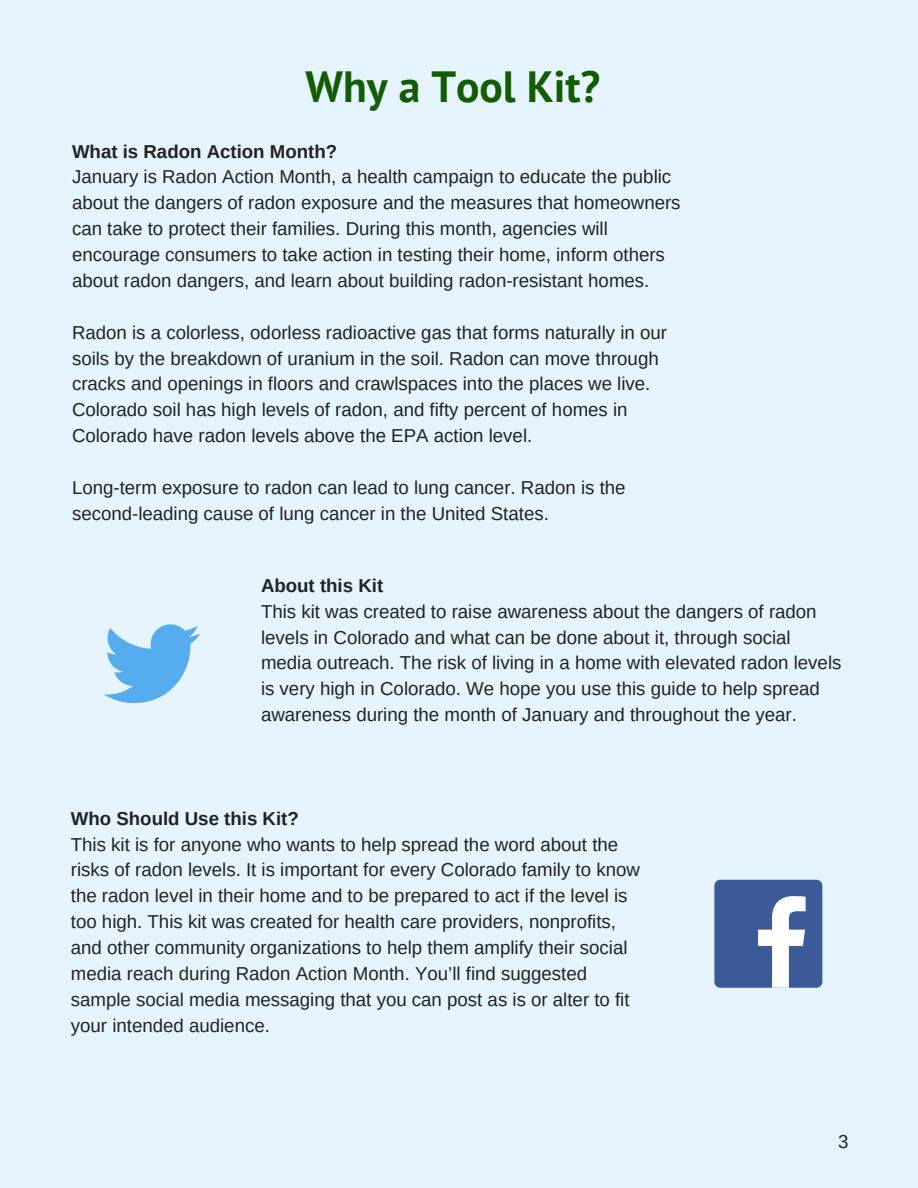
<style>
.page{position:relative;width:918px;height:1188px;background:#e6f4ff}
.page>*{position:absolute;margin:0;border:0;box-sizing:border-box;transform-origin:0 0}
.t1{font:700 43.65px "PT Sans";color:#125c01}
.t2{font:18.75px/25.8px "Arimo";color:#222}
.t3{font:700 18.75px "Arimo";color:#222}
</style>
<div class="page">
<div style="left:714px;top:880px;width:108px;height:108px;background:#3d5a98;border-radius:6px"></div>
<svg style="left:758px;top:896px;width:48px;height:92px"></svg>
<svg style="left:104px;top:624px;width:96px;height:79px"></svg>
<h1 class="t1" style="left:306px;top:58px;width:296px">Why a Tool Kit?</h1>
<p class="t3" style="left:72px;top:141px;width:267px">What is Radon Action Month?</p>
<p class="t2" style="left:72px;top:164px;width:610px">January is Radon Action Month, a health campaign to educate the public about the dangers of radon exposure and the measures that homeowners can take to protect their families. During this month, agencies will encourage consumers to take action in testing their home, inform others about radon dangers, and learn about building radon-resistant homes.</p>
<p class="t2" style="left:72px;top:319px;width:597px">Radon is a colorless, odorless radioactive gas that forms naturally in our soils by the breakdown of uranium in the soil. Radon can move through cracks and openings in floors and crawlspaces into the places we live.<br>Colorado soil has high levels of radon, and fifty percent of homes in Colorado have radon levels above the EPA action level.</p>
<p class="t2" style="left:72px;top:474px;width:555px">Long-term exposure to radon can lead to lung cancer. Radon is the second-leading cause of lung cancer in the United States.</p>
<p class="t3" style="left:261px;top:575px;width:124px">About this Kit</p>
<p class="t2" style="left:261px;top:598px;width:582px">This kit was created to raise awareness about the dangers of radon levels in Colorado and what can be done about it, through social media outreach. The risk of living in a home with elevated radon levels is very high in Colorado. We hope you use this guide to help spread awareness during the month of January and throughout the year.</p>
<p class="t3" style="left:71px;top:808px;width:229px">Who Should Use this Kit?</p>
<p class="t2" style="left:71px;top:831px;width:571px">This kit is for anyone who wants to help spread the word about the risks of radon levels. It is important for every Colorado family to know the radon level in their home and to be prepared to act if the level is too high. This kit was created for health care providers, nonprofits, and other community organizations to help them amplify their social media reach during Radon Action Month. You’ll find suggested sample social media messaging that you can post as is or alter to fit your intended audience.</p>
<p class="t2" style="left:838px;top:1128px;width:12px">3</p>
</div>
